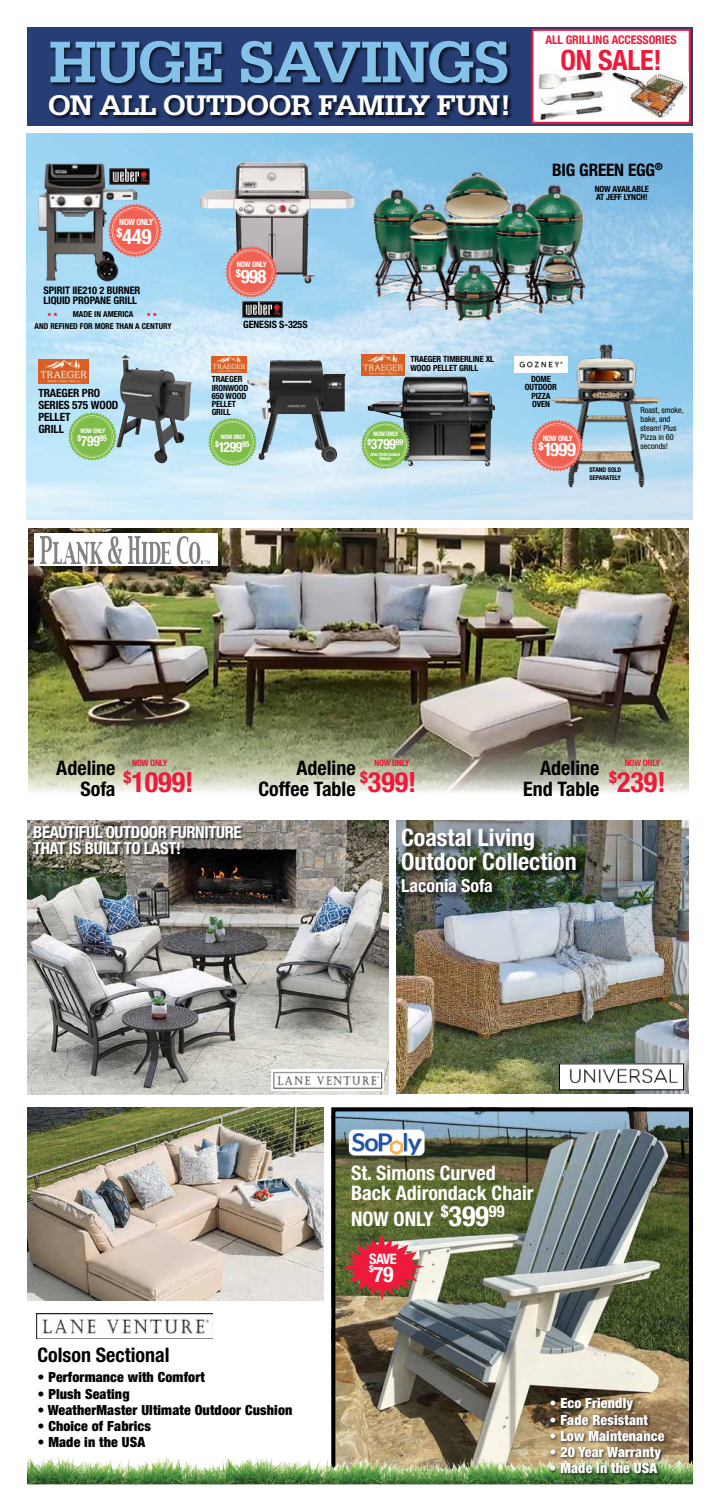
<style>
.page{position:relative;width:720px;height:1512px;background:#fff}
.page>*{position:absolute;margin:0;border:0;box-sizing:border-box;transform-origin:0 0}
.t1{font:700 62px "Serifa Std";letter-spacing:-.04em;color:#84c2ea}
.t2{font:700 30px "Serifa Std";letter-spacing:-.04em;color:#fff}
.t3{font:700 condensed 28px "Helvetica Neue LT Std";color:#ed1a3b}
.t4{font:700 condensed 24px/24.2px "Helvetica Neue LT Std";color:#fff}
.t5{font:700 condensed 21.6px "Helvetica Neue LT Std";color:#fff}
.t6{font:700 condensed 21.2px "Helvetica Neue LT Std";color:#fff}
.t7{font:700 condensed 20px/20.2px "Helvetica Neue LT Std";color:#000;text-align:right}
.t8{font:700 condensed 20px/20px "Helvetica Neue LT Std";color:#fff}
.t9{font:700 condensed 18.6px "Helvetica Neue LT Std";letter-spacing:-.03em;color:#fff}
.t10{font:700 condensed 18px "Helvetica Neue LT Std";color:#fff}
.t11{font:700 condensed 17.2px "Helvetica Neue LT Std";letter-spacing:-.01em;color:#000}
.t12{font:700 condensed 16.6px/15.9px "Helvetica Neue LT Std";letter-spacing:-.02em;color:#fff}
.t13{font:700 condensed 16.3px "Helvetica Neue LT Std";color:#fff}
.t14{font:700 condensed 14.4px "Helvetica Neue LT Std";color:#fff}
.t15{font:700 condensed 14.2px "Helvetica Neue LT Std";letter-spacing:-.02em;color:#fff;scale:.95 1}
.t16{font:900 condensed 14px "Helvetica Neue LT Std";letter-spacing:.01em;color:#000}
.t17{font:900 condensed 14px "Helvetica Neue LT Std";letter-spacing:.01em;color:#fff}
.t18{font:700 condensed 12px "Helvetica Neue LT Std";letter-spacing:-.01em;color:#ed1a3b}
.t19{font:700 condensed 11.4px/12.1px "Helvetica Neue LT Std";letter-spacing:-.01em;color:#000}
.t20{font:700 condensed 10.4px/10.1px "Helvetica Neue LT Std";letter-spacing:-.01em;color:#000}
.t21{font:700 condensed 10.1px "Helvetica Neue LT Std";letter-spacing:-.01em;color:#000}
.t22{font:700 condensed 9.5px "Helvetica Neue LT Std";color:#fff}
.t23{font:700 condensed 9px "Helvetica Neue LT Std";letter-spacing:-.03em;color:#ed1a3b}
.t24{font:700 condensed 8.6px "Helvetica Neue LT Std";letter-spacing:-.03em;color:#fff}
.t25{font:700 condensed 8.5px/8.3px "Helvetica Neue LT Std";letter-spacing:-.01em;color:#000}
.t26{font:condensed 8.3px/9px "Helvetica Neue LT Std";color:#000}
.t27{font:700 condensed 8.3px "Helvetica Neue LT Std";color:#000}
.t28{font:700 condensed 8.3px "Helvetica Neue LT Std";color:#fff;scale:.95 1}
.t29{font:700 condensed 8.1px "Helvetica Neue LT Std";color:#000}
.t30{font:700 condensed 7.6px "Helvetica Neue LT Std";letter-spacing:-.03em;color:#fff}
.t31{font:700 condensed 6.5px/8px "Helvetica Neue LT Std";letter-spacing:-.01em;color:#000}
.t32{font:700 condensed 6.3px "Helvetica Neue LT Std";letter-spacing:-.03em;color:#fff}
.t33{font:700 condensed 4.4px/4px "Helvetica Neue LT Std";letter-spacing:-.03em;color:#fff;text-align:center}
.s1{font-size:14.2px}
.s2{font-size:28px}
</style>
<div class="page">
<img style="left:336px;top:1112px;width:352px;height:366px">
<div style="left:331px;top:1107px;width:362px;height:376px;border:4px solid #000"></div>
<img style="left:293px;top:1450px;width:72px;height:20px">
<img style="left:94px;top:1458px;width:73px;height:12px">
<img style="left:623px;top:1455px;width:70px;height:29px">
<img style="left:484px;top:1450px;width:38px;height:20px">
<div style="left:27px;top:27px;width:666px;height:99px;background:#263e74"></div>
<div style="left:531px;top:29px;width:160px;height:95px;background:#fff;border:2px solid #ed1a3b"></div>
<div style="left:48px;top:40px;width:465px;height:80px;background:#000;opacity:.75"></div>
<img style="left:612px;top:72px;width:77px;height:46px">
<img style="left:538px;top:71px;width:66px;height:19px">
<img style="left:541px;top:90px;width:62px;height:15px">
<img style="left:540px;top:105px;width:64px;height:15px">
<img style="left:27px;top:820px;width:362px;height:275px">
<img style="left:27px;top:133px;width:666px;height:386px">
<img style="left:271px;top:1070px;width:112px;height:21px">
<div style="left:349px;top:1130px;width:76px;height:26px;background:#fff;border-radius:6px"></div>
<img style="left:353px;top:1133px;width:68px;height:22px">
<div style="left:549px;top:1397px;width:119px;height:81px;background:#000;opacity:.75"></div>
<img style="left:27px;top:1107px;width:297px;height:193px">
<img style="left:36px;top:1313px;width:176px;height:26px">
<img style="left:38px;top:163px;width:101px;height:125px">
<svg style="left:108px;top:204px;width:54px;height:54px;background:#da8582"></svg>
<img style="left:361px;top:355px;width:43px;height:20px">
<img style="left:367px;top:376px;width:128px;height:90px">
<svg style="left:361px;top:421px;width:49px;height:48px;background:#8cbd70"></svg>
<img style="left:247px;top:360px;width:98px;height:102px">
<img style="left:211px;top:356px;width:35px;height:16px">
<svg style="left:208px;top:418px;width:49px;height:48px;background:#95c97d"></svg>
<svg style="left:47px;top:312px;width:11px;height:4px"></svg>
<svg style="left:146px;top:312px;width:11px;height:4px"></svg>
<svg style="left:68px;top:412px;width:48px;height:49px;background:#94c97d"></svg>
<img style="left:38px;top:359px;width:51px;height:24px">
<img style="left:116px;top:355px;width:76px;height:108px">
<img style="left:109px;top:169px;width:41px;height:16px">
<img style="left:200px;top:162px;width:155px;height:122px">
<img style="left:242px;top:301px;width:41px;height:16px">
<svg style="left:225px;top:246px;width:53px;height:52px;background:#d9817d"></svg>
<img style="left:341px;top:1233px;width:83px;height:67px">
<img style="left:515px;top:356px;width:7px;height:17px">
<img style="left:522px;top:336px;width:167px;height:167px">
<svg style="left:531px;top:420px;width:53px;height:52px;background:#d87e78"></svg>
<img style="left:29px;top:528px;width:660px;height:264px">
<div style="left:34px;top:534px;width:183px;height:32px;background:#fff"></div>
<img style="left:40px;top:536px;width:170px;height:27px">
<img style="left:372px;top:170px;width:213px;height:160px">
<img style="left:397px;top:820px;width:292px;height:273px">
<img style="left:561px;top:1065px;width:121px;height:23px">
<div style="left:400px;top:826px;width:185px;height:76px;background:#000;opacity:.85"></div>
<div style="left:33px;top:826px;width:211px;height:31px;background:#000;opacity:.6"></div>
<h1 class="t1" style="left:49px;top:26px;width:463px">HUGE SAVINGS</h1>
<h2 class="t2" style="left:48px;top:87px;width:465px">ON ALL OUTDOOR FAMILY FUN!</h2>
<h3 class="t18" style="left:545px;top:33px;width:133px">ALL GRILLING ACCESSORIES</h3>
<h3 class="t3" style="left:560px;top:43px;width:103px">ON SALE!</h3>
<p class="t24" style="left:119px;top:217px;width:35px">NOW ONLY</p>
<h3 class="t6" style="left:116px;top:224px;width:37px"><sup>$</sup>449</h3>
<p class="t20" style="left:44px;top:285px;width:98px">SPIRIT IIE210 2 BURNER<br>LIQUID PROPANE GRILL</p>
<p class="t27" style="left:73px;top:309px;width:62px">MADE IN AMERICA</p>
<p class="t29" style="left:35px;top:322px;width:139px">AND REFINED FOR MORE THAN A CENTURY</p>
<h3 class="t19" style="left:38px;top:386px;width:82px">TRAEGER PRO<br>SERIES 575 WOOD<br>PELLET<br>GRILL</h3>
<p class="t32" style="left:81px;top:427px;width:26px">NOW ONLY</p>
<p class="t28" style="left:78px;top:433px;width:33px">$<span class="s1">799</span>95</p>
<p class="t30" style="left:237px;top:260px;width:31px">NOW ONLY</p>
<h3 class="t9" style="left:236px;top:265px;width:32px"><sup>$</sup>998</h3>
<p class="t21" style="left:243px;top:318px;width:66px">GENESIS S-325S</p>
<p class="t25" style="left:212px;top:375px;width:38px">TRAEGER<br>IRONWOOD<br>650 WOOD<br>PELLET<br>GRILL</p>
<h3 class="t15" style="left:215px;top:438px;width:38px"><sup>$</sup>1299<sup>95</sup></h3>
<p class="t32" style="left:221px;top:433px;width:26px">NOW ONLY</p>
<h3 class="t11" style="left:552px;top:160px;width:112px">BIG GREEN EGG<sup>®</sup></h3>
<p class="t25" style="left:595px;top:185px;width:56px">NOW AVAILABLE<br>AT JEFF LYNCH!</p>
<p class="t25" style="left:411px;top:355px;width:85px">TRAEGER TIMBERLINE XL<br>WOOD PELLET GRILL</p>
<p class="t32" style="left:374px;top:430px;width:26px">NOW ONLY</p>
<p class="t33" style="left:371px;top:453px;width:31px">After $100 Instant<br>Rebate</p>
<h3 class="t15" style="left:367px;top:436px;width:39px"><sup>$</sup>3799<sup>99</sup></h3>
<p class="t25" style="left:525px;top:375px;width:34px;text-align:center">DOME<br>OUTDOOR<br>PIZZA<br>OVEN</p>
<p class="t30" style="left:543px;top:433px;width:31px">NOW ONLY</p>
<h3 class="t9" style="left:538px;top:439px;width:39px"><sup>$</sup>1999</h3>
<p class="t31" style="left:589px;top:465px;width:33px">STAND SOLD<br>SEPARATELY</p>
<p class="t26" style="left:641px;top:405px;width:45px">Roast, smoke, bake, and steam! Plus<br>Pizza in 60 seconds!</p>
<p class="t23" style="left:132px;top:757px;width:37px">NOW ONLY</p>
<h3 class="t7" style="left:56px;top:758px;width:61px">Adeline<br>Sofa</h3>
<h3 class="t3" style="left:124px;top:765px;width:71px"><sup>$</sup>1099!</h3>
<p class="t23" style="left:374px;top:757px;width:37px">NOW ONLY</p>
<p class="t23" style="left:625px;top:757px;width:37px">NOW ONLY</p>
<h3 class="t7" style="left:258px;top:758px;width:99px">Adeline<br>Coffee Table</h3>
<h3 class="t3" style="left:360px;top:765px;width:58px"><sup>$</sup>399!</h3>
<h3 class="t7" style="left:523px;top:758px;width:78px">Adeline<br>End Table</h3>
<h3 class="t3" style="left:609px;top:765px;width:58px"><sup>$</sup>239!</h3>
<h3 class="t12" style="left:33px;top:824px;width:210px">BEAUTIFUL OUTDOOR FURNITURE<br>THAT IS BUILT TO LAST!</h3>
<h3 class="t4" style="left:401px;top:825px;width:177px">Coastal Living<br>Outdoor Collection</h3>
<h3 class="t10" style="left:401px;top:875px;width:93px">Laconia Sofa</h3>
<h3 class="t8" style="left:351px;top:1163px;width:184px">St. Simons Curved<br>Back Adirondack Chair</h3>
<h3 class="t8" style="left:351px;top:1209px;width:85px">NOW ONLY</h3>
<h3 class="t13" style="left:441px;top:1201px;width:65px">$<span class="s2">399</span>99</h3>
<h3 class="t14" style="left:369px;top:1250px;width:29px">SAVE</h3>
<p class="t22" style="left:369px;top:1263px;width:6px">$</p>
<h3 class="t5" style="left:373px;top:1262px;width:22px">79</h3>
<h3 class="t7" style="left:37px;top:1345px;width:134px">Colson Sectional</h3>
<h3 class="t16" style="left:37px;top:1369px;width:169px">• Performance with Comfort</h3>
<h3 class="t16" style="left:37px;top:1385px;width:94px">• Plush Seating</h3>
<h3 class="t16" style="left:37px;top:1401px;width:256px">• WeatherMaster Ultimate Outdoor Cushion</h3>
<h3 class="t16" style="left:37px;top:1417px;width:115px">• Choice of Fabrics</h3>
<h3 class="t16" style="left:37px;top:1434px;width:109px">• Made in the USA</h3>
<h3 class="t17" style="left:549px;top:1395px;width:85px">• Eco Friendly</h3>
<h3 class="t17" style="left:549px;top:1411px;width:100px">• Fade Resistant</h3>
<h3 class="t17" style="left:549px;top:1427px;width:117px">• Low Maintenance</h3>
<h3 class="t17" style="left:549px;top:1443px;width:113px">• 20 Year Warranty</h3>
<h3 class="t17" style="left:549px;top:1460px;width:109px">• Made in the USA</h3>
</div>
